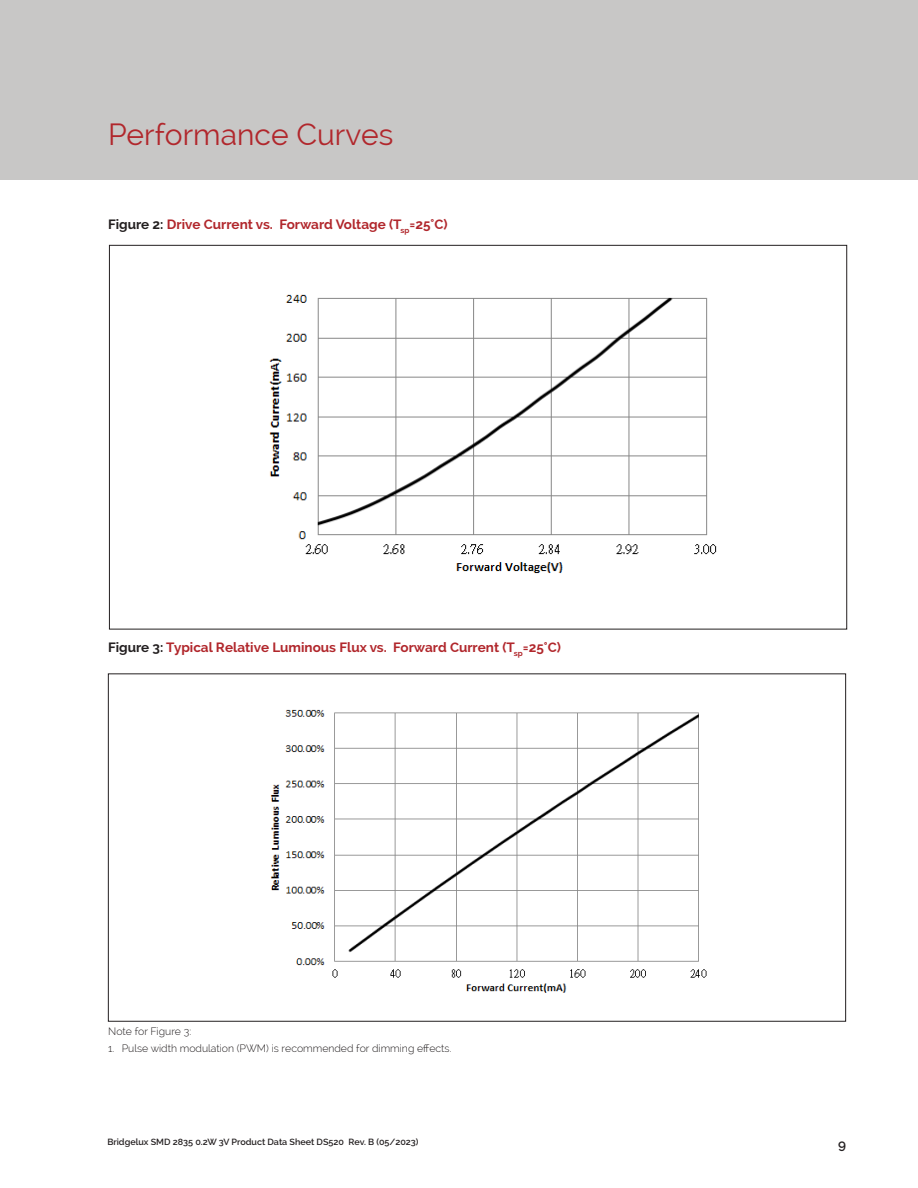
<style>
.page{position:relative;width:918px;height:1188px;background:#fff}
.page>*{position:absolute;margin:0;border:0;box-sizing:border-box;transform-origin:0 0}
.section_header{font:30px "Raleway";color:#b1272c}
.main_text_block{font:700 13.5px "Raleway";color:#b1272c}
.t1{font:600 13.5px "Raleway";color:#231f20}
.main_text_block-2{font:300 10.5px "Raleway";color:#231f20}
.t2{font:600 9px "Raleway";color:#231f20}
.s1{color:#231f20}
</style>
<div class="page">
<div style="left:0;top:0;width:918px;height:180px;background:#c8c7c6"></div>
<img style="left:269px;top:294px;width:448px;height:280px">
<img style="left:270px;top:709px;width:437px;height:284px">
<p class="section_header" style="left:108px;top:117px;width:287px">Performance Curves</p>
<p class="main_text_block" style="left:108px;top:216px;width:341px"><span class="s1">Figure 2:</span> Drive Current vs. Forward Voltage (T<sub>sp</sub>=25°C)</p>
<p class="main_text_block" style="left:108px;top:639px;width:455px"><span class="s1">Figure 3:</span> Typical Relative Luminous Flux vs. Forward Current (T<sub>sp</sub>=25°C)</p>
<p class="main_text_block-2" style="left:108px;top:1025px;width:85px">Note for Figure 3:</p>
<p class="main_text_block-2" style="left:108px;top:1042px;width:345px">1. Pulse width modulation (PWM) is recommended for dimming effects.</p>
<p class="t2" style="left:107px;top:1137px;width:313px">Bridgelux SMD 2835 0.2W 3V Product Data Sheet DS520 Rev. B (05/2023)</p>
<p class="t1" style="left:838px;top:1136px;width:9px">9</p>
</div>
